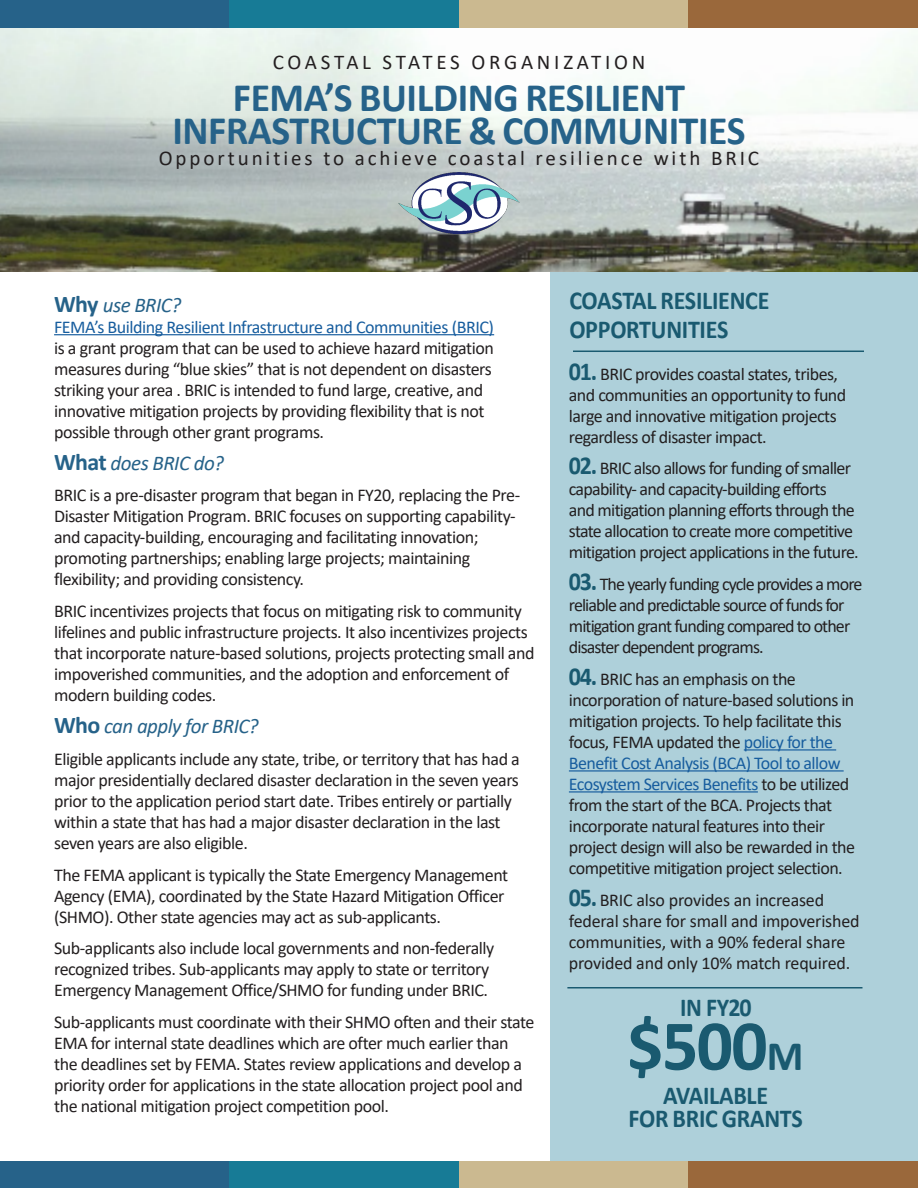
<style>
.page{position:relative;width:918px;height:1188px;background:#fff}
.page>*{position:absolute;margin:0;border:0;box-sizing:border-box;transform-origin:0 0}
.t1{font:700 72px "Calibri";color:#1a5a70}
.Large_Head{font:700 40.5px "Calibri";letter-spacing:-.01em;color:#266289}
.Blue_Head_in_blue_co{font:700 25.95px/28.8px "Calibri";letter-spacing:-.01em;color:#1a5a70;scale:.93 1}
.t2{font:21px "Calibri";letter-spacing:.14em;color:#231f20}
.Black_paragraph_text{font:italic 21px "Calibri";letter-spacing:-.025em;color:#266289}
.t3{font:21px "Calibri";letter-spacing:.175em;color:#231f20}
.Black_paragraph_text-2{font:18px/21px "Calibri";letter-spacing:-.025em;color:#231f20}
.Black_paragraph_text-3{font:18px/21px "Calibri";letter-spacing:-.05em;color:#231f20}
.s1{font-weight:700;font-style:normal;font-size:24px}
.s2{color:#175d9e}
.s3{font-weight:700;font-size:25.95px;color:#1a5a70}
.s4{font-size:42px}
</style>
<div class="page">
<div style="left:0;top:1161px;width:230px;height:27px;background:#266289"></div>
<div style="left:230px;top:1161px;width:229px;height:27px;background:#177b96"></div>
<div style="left:459px;top:1161px;width:229px;height:27px;background:#cbb990"></div>
<div style="left:688px;top:1161px;width:230px;height:27px;background:#9a683b"></div>
<div style="left:0;top:0;width:230px;height:29px;background:#266289"></div>
<div style="left:230px;top:0;width:229px;height:29px;background:#177b96"></div>
<div style="left:459px;top:0;width:229px;height:29px;background:#cbb990"></div>
<div style="left:688px;top:0;width:230px;height:29px;background:#9a683b"></div>
<hr style="left:54px;top:334px;width:440px;height:1px;background:#175d9e">
<div style="left:550px;top:272px;width:368px;height:889px;background:#aed0da"></div>
<hr style="left:573px;top:351px;width:291px;height:1px;background:#1a5a70">
<hr style="left:744px;top:749px;width:92px;height:2px;background:#175d9e">
<hr style="left:569px;top:770px;width:275px;height:2px;background:#175d9e">
<hr style="left:569px;top:791px;width:189px;height:2px;background:#175d9e">
<hr style="left:567px;top:987px;width:295px;height:1px;background:#1a5a70">
<img style="left:0;top:29px;width:918px;height:243px">
<img style="left:399px;top:173px;width:120px;height:61px">
<p class="t3" style="left:273px;top:48px;width:374px">COASTAL STATES ORGANIZATION</p>
<p class="Large_Head" style="left:233px;top:69px;width:454px">FEMA’S BUILDING RESILIENT</p>
<p class="Large_Head" style="left:172px;top:102px;width:575px">INFRASTRUCTURE &amp; COMMUNITIES</p>
<p class="t2" style="left:159px;top:144px;width:602px">Opportunities to achieve coastal resilience with BRIC</p>
<p class="Black_paragraph_text" style="left:54px;top:290px;width:128px"><span class="s1">Why</span> use BRIC?</p>
<p class="Black_paragraph_text-2" style="left:54px;top:316px;width:441px"><span class="s2">FEMA’s Building Resilient Infrastructure and Communities (BRIC) </span>is a grant program that can be used to achieve hazard mitigation measures during “blue skies” that is not dependent on disasters striking your area . BRIC is intended to fund large, creative, and innovative mitigation projects by providing flexibility that is not possible through other grant programs.</p>
<p class="Black_paragraph_text" style="left:54px;top:448px;width:171px"><span class="s1">What</span> does BRIC do?</p>
<p class="Black_paragraph_text-2" style="left:54px;top:484px;width:468px">BRIC is a pre-disaster program that began in FY20, replacing the Pre-Disaster Mitigation Program. BRIC focuses on supporting capability&shy;and capacity-building, encouraging and facilitating innovation; promoting partnerships; enabling large projects; maintaining flexibility; and providing consistency.</p>
<p class="Black_paragraph_text-2" style="left:54px;top:600px;width:482px">BRIC incentivizes projects that focus on mitigating risk to community lifelines and public infrastructure projects. It also incentivizes projects that incorporate nature-based solutions, projects protecting small and impoverished communities, and the adoption and enforcement of modern building codes.</p>
<p class="Black_paragraph_text" style="left:54px;top:711px;width:206px"><span class="s1">Who</span> can apply for BRIC?</p>
<p class="Black_paragraph_text-2" style="left:54px;top:748px;width:467px">Eligible applicants include any state, tribe, or territory that has had a major presidentially declared disaster declaration in the seven years prior to the application period start date. Tribes entirely or partially within a state that has had a major disaster declaration in the last seven years are also eligible.</p>
<p class="Black_paragraph_text-2" style="left:54px;top:864px;width:456px">The FEMA applicant is typically the State Emergency Management<br>Agency (EMA), coordinated by the State Hazard Mitigation Officer (SHMO). Other state agencies may act as sub-applicants.</p>
<p class="Black_paragraph_text-2" style="left:54px;top:937px;width:442px">Sub-applicants also include local governments and non-federally recognized tribes. Sub-applicants may apply to state or territory<br>Emergency Management Office/SHMO for funding under BRIC.</p>
<p class="Black_paragraph_text-2" style="left:54px;top:1011px;width:482px">Sub-applicants must coordinate with their SHMO often and their state EMA for internal state deadlines which are ofter much earlier than the deadlines set by FEMA. States review applications and develop a priority order for applications in the state allocation project pool and the national mitigation project competition pool.</p>
<p class="Blue_Head_in_blue_co" style="left:569px;top:285px;width:217px">COASTAL RESILIENCE<br>OPPORTUNITIES</p>
<p class="Black_paragraph_text-2" style="left:569px;top:363px;width:279px"><span class="s3">01.</span> BRIC provides coastal states, tribes, and communities an opportunity to fund large and innovative mitigation projects regardless of disaster impact.</p>
<p class="Black_paragraph_text-2" style="left:569px;top:457px;width:291px"><span class="s3">02.</span> BRIC also allows for funding of smaller capability- and capacity-building efforts<br>and mitigation planning efforts through the state allocation to create more competitive mitigation project applications in the future.</p>
<p class="Black_paragraph_text-3" style="left:569px;top:573px;width:295px"><span class="s3">03.</span> The yearly funding cycle provides a more reliable and predictable source of funds for mitigation grant funding compared to other disaster dependent programs.</p>
<p class="Black_paragraph_text-2" style="left:569px;top:668px;width:288px"><span class="s3">04.</span> BRIC has an emphasis on the incorporation of nature-based solutions in mitigation projects. To help facilitate this focus, FEMA updated the <span class="s2">policy for the Benefit Cost Analysis (BCA) Tool to allow Ecosystem Services Benefits</span> to be utilized from the start of the BCA. Projects that incorporate natural features into their project design will also be rewarded in the competitive mitigation project selection.</p>
<p class="Black_paragraph_text-2" style="left:569px;top:889px;width:292px"><span class="s3">05.</span> BRIC also provides an increased federal share for small and impoverished communities, with a 90% federal share provided and only 10% match required.</p>
<p class="Blue_Head_in_blue_co" style="left:680px;top:992px;width:78px">IN FY20</p>
<p class="t1" style="left:627px;top:995px;width:178px">$500<span class="s4">M</span></p>
<p class="Blue_Head_in_blue_co" style="left:629px;top:1084px;width:189px;line-height:22.5px;text-align:center">AVAILABLE<br>FOR BRIC GRANTS</p>
</div>
